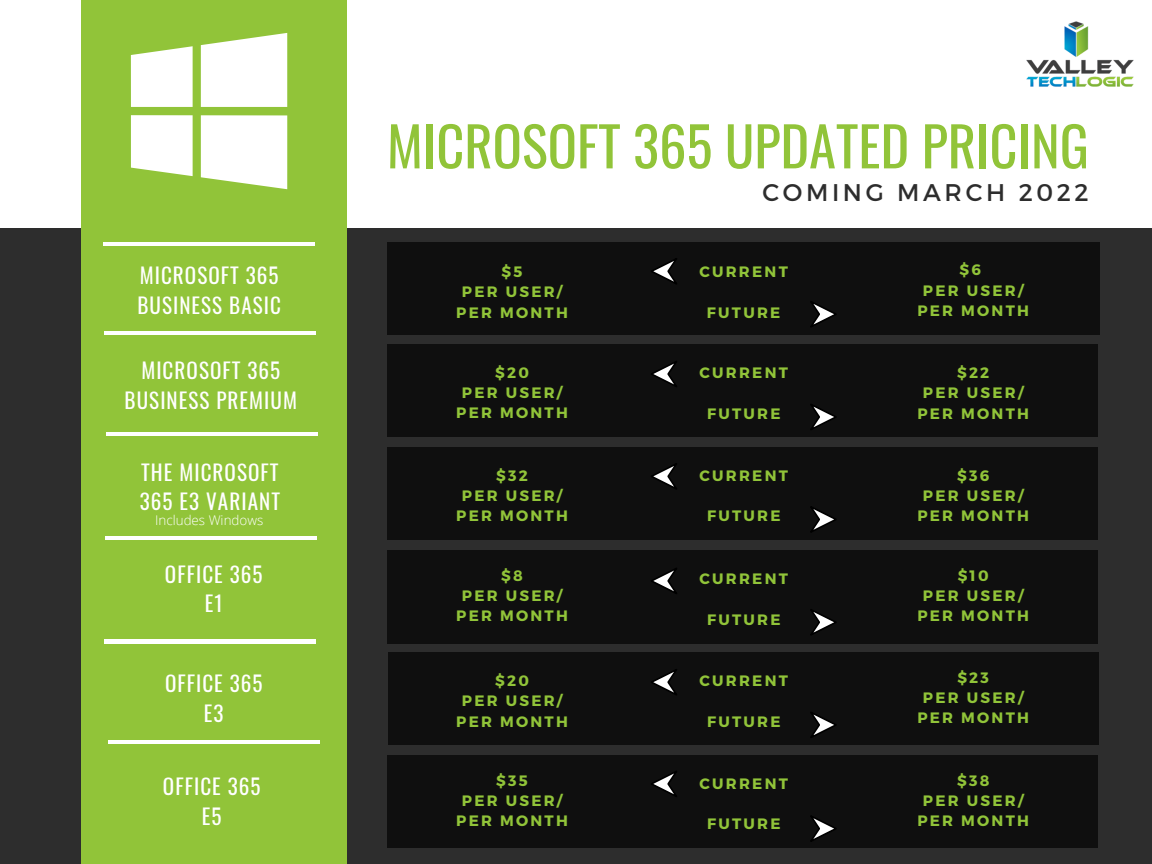
<style>
.page{position:relative;width:1152px;height:864px;background:#2d2d2d}
.page>*{position:absolute;margin:0;border:0;box-sizing:border-box;transform-origin:0 0}
.t1{font:54.45px "Oswald";color:#91c439}
.t2{font:24.15px "Montserrat";letter-spacing:.15em;color:#2d2d2d}
.t3{font:21.15px/29.2px "Oswald";letter-spacing:.05em;color:#fff;text-align:center}
.t4{font:700 15px "Montserrat";letter-spacing:.15em;color:#91c439}
.t5{font:300 13.35px "Open Sans";color:#fff}
</style>
<div class="page">
<div style="left:0;top:0;width:1152px;height:228px;background:#fff"></div>
<div style="left:81px;top:0;width:266px;height:864px;background:#91c439"></div>
<hr style="left:103px;top:242px;width:212px;height:4px;background:#fff">
<hr style="left:104px;top:331px;width:212px;height:4px;background:#fff">
<hr style="left:106px;top:432px;width:211px;height:3px;background:#fff">
<hr style="left:105px;top:536px;width:211px;height:4px;background:#fff">
<hr style="left:105px;top:640px;width:211px;height:3px;background:#fff">
<div style="left:387px;top:242px;width:712px;height:92px;background:#0f0f0f"></div>
<div style="left:387px;top:551px;width:711px;height:92px;background:#0f0f0f"></div>
<div style="left:387px;top:447px;width:711px;height:93px;background:#0f0f0f"></div>
<div style="left:387px;top:344px;width:711px;height:93px;background:#0f0f0f"></div>
<hr style="left:108px;top:740px;width:211px;height:4px;background:#fff">
<div style="left:388px;top:653px;width:711px;height:92px;background:#0f0f0f"></div>
<div style="left:387px;top:755px;width:711px;height:93px;background:#0f0f0f"></div>
<svg style="left:131px;top:33px;width:156px;height:156px"></svg>
<svg style="left:651px;top:258px;width:26px;height:26px"></svg>
<svg style="left:651px;top:361px;width:26px;height:26px"></svg>
<svg style="left:651px;top:463px;width:26px;height:27px"></svg>
<svg style="left:651px;top:568px;width:26px;height:26px"></svg>
<svg style="left:651px;top:669px;width:26px;height:26px"></svg>
<svg style="left:651px;top:771px;width:26px;height:26px"></svg>
<svg style="left:810px;top:301px;width:27px;height:26px"></svg>
<svg style="left:810px;top:404px;width:26px;height:26px"></svg>
<svg style="left:810px;top:506px;width:27px;height:27px"></svg>
<svg style="left:810px;top:609px;width:27px;height:26px"></svg>
<svg style="left:810px;top:712px;width:26px;height:26px"></svg>
<svg style="left:810px;top:815px;width:27px;height:27px"></svg>
<img style="left:1027px;top:21px;width:106px;height:65px">
<p class="t3" style="left:137px;top:260px;width:145px;text-align:left">MICROSOFT 365<br>BUSINESS BASIC</p>
<p class="t3" style="left:125px;top:355px;width:174px">MICROSOFT 365<br>BUSINESS PREMIUM</p>
<p class="t3" style="left:140px;top:456px;width:142px;text-align:left">THE MICROSOFT<br>365 E3 VARIANT</p>
<p class="t5" style="left:155px;top:511px;width:110px">Includes Windows</p>
<p class="t3" style="left:165px;top:558px;width:99px">OFFICE 365<br>E1</p>
<p class="t3" style="left:165px;top:668px;width:99px">OFFICE 365<br>E3</p>
<p class="t3" style="left:163px;top:771px;width:99px">OFFICE 365<br>E5</p>
<p class="t1" style="left:387px;top:103px;width:703px">MICROSOFT 365 UPDATED PRICING</p>
<p class="t2" style="left:763px;top:177px;width:328px">COMING MARCH 2022</p>
<p class="t4" style="left:502px;top:262px;width:22px">$5</p>
<p class="t4" style="left:462px;top:282px;width:102px">PER USER/</p>
<p class="t4" style="left:456px;top:302px;width:113px">PER MONTH</p>
<p class="t4" style="left:495px;top:363px;width:35px">$20</p>
<p class="t4" style="left:462px;top:383px;width:102px">PER USER/</p>
<p class="t4" style="left:456px;top:403px;width:113px">PER MONTH</p>
<p class="t4" style="left:496px;top:465px;width:33px">$32</p>
<p class="t4" style="left:462px;top:486px;width:102px">PER USER/</p>
<p class="t4" style="left:456px;top:506px;width:113px">PER MONTH</p>
<p class="t4" style="left:501px;top:566px;width:23px">$8</p>
<p class="t4" style="left:462px;top:586px;width:102px">PER USER/</p>
<p class="t4" style="left:456px;top:606px;width:113px">PER MONTH</p>
<p class="t4" style="left:495px;top:671px;width:35px">$20</p>
<p class="t4" style="left:462px;top:691px;width:102px">PER USER/</p>
<p class="t4" style="left:456px;top:712px;width:113px">PER MONTH</p>
<p class="t4" style="left:496px;top:771px;width:33px">$35</p>
<p class="t4" style="left:462px;top:791px;width:102px">PER USER/</p>
<p class="t4" style="left:456px;top:811px;width:113px">PER MONTH</p>
<p class="t4" style="left:699px;top:262px;width:90px">CURRENT</p>
<p class="t4" style="left:707px;top:302px;width:75px">FUTURE</p>
<p class="t4" style="left:700px;top:363px;width:90px">CURRENT</p>
<p class="t4" style="left:707px;top:404px;width:75px">FUTURE</p>
<p class="t4" style="left:700px;top:465px;width:90px">CURRENT</p>
<p class="t4" style="left:707px;top:506px;width:75px">FUTURE</p>
<p class="t4" style="left:700px;top:569px;width:90px">CURRENT</p>
<p class="t4" style="left:707px;top:610px;width:75px">FUTURE</p>
<p class="t4" style="left:700px;top:671px;width:90px">CURRENT</p>
<p class="t4" style="left:707px;top:712px;width:75px">FUTURE</p>
<p class="t4" style="left:700px;top:774px;width:90px">CURRENT</p>
<p class="t4" style="left:707px;top:814px;width:75px">FUTURE</p>
<p class="t4" style="left:960px;top:260px;width:23px">$6</p>
<p class="t4" style="left:923px;top:281px;width:102px">PER USER/</p>
<p class="t4" style="left:917px;top:301px;width:113px">PER MONTH</p>
<p class="t4" style="left:957px;top:363px;width:34px">$22</p>
<p class="t4" style="left:923px;top:383px;width:102px">PER USER/</p>
<p class="t4" style="left:917px;top:404px;width:113px">PER MONTH</p>
<p class="t4" style="left:957px;top:465px;width:34px">$36</p>
<p class="t4" style="left:923px;top:486px;width:102px">PER USER/</p>
<p class="t4" style="left:917px;top:506px;width:113px">PER MONTH</p>
<p class="t4" style="left:958px;top:566px;width:33px">$10</p>
<p class="t4" style="left:923px;top:586px;width:102px">PER USER/</p>
<p class="t4" style="left:917px;top:606px;width:113px">PER MONTH</p>
<p class="t4" style="left:957px;top:667px;width:33px">$23</p>
<p class="t4" style="left:923px;top:688px;width:102px">PER USER/</p>
<p class="t4" style="left:917px;top:708px;width:113px">PER MONTH</p>
<p class="t4" style="left:957px;top:771px;width:34px">$38</p>
<p class="t4" style="left:923px;top:791px;width:102px">PER USER/</p>
<p class="t4" style="left:917px;top:811px;width:113px">PER MONTH</p>
</div>
